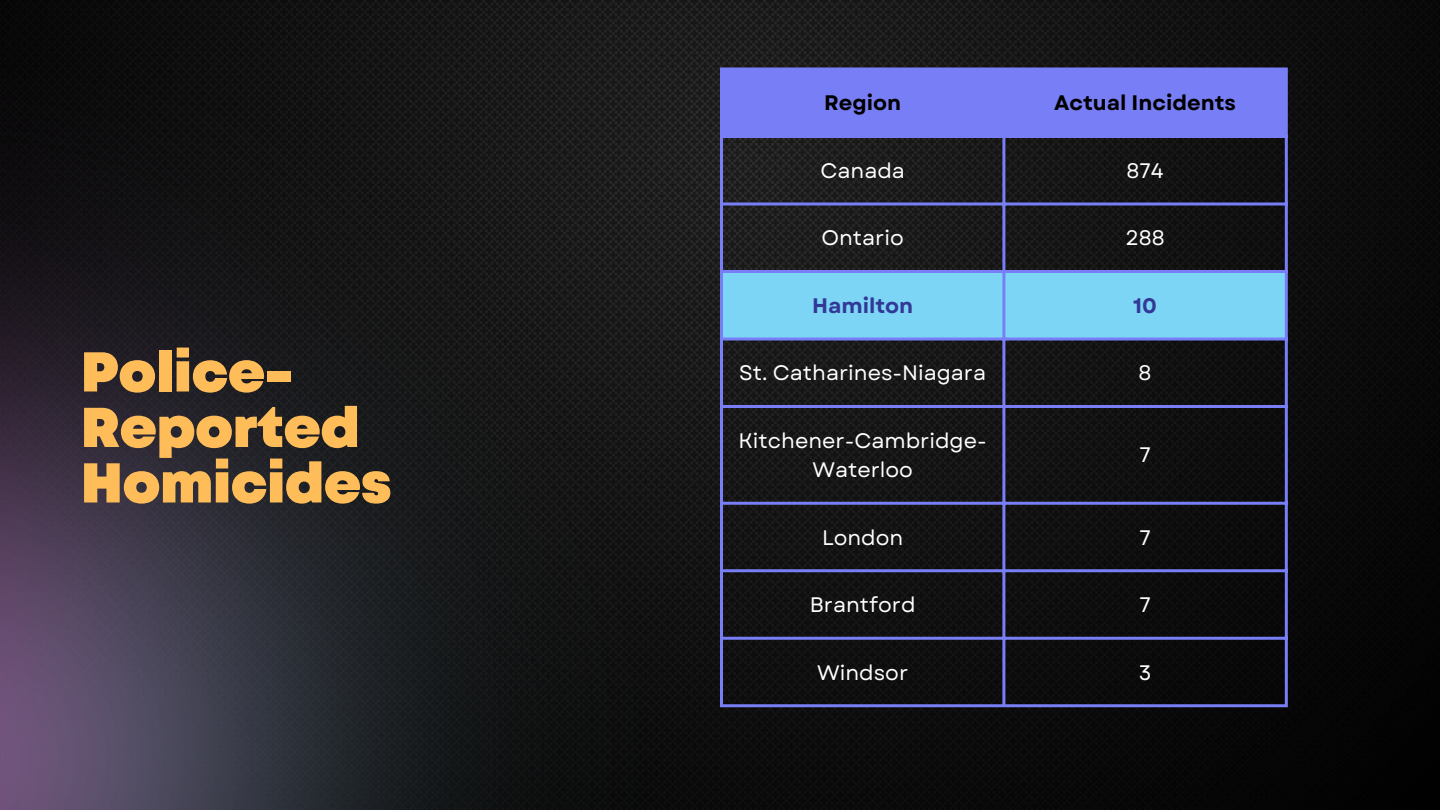
<style>
.page{position:relative;width:1440px;height:810px;background:#fff}
.page>*{position:absolute;margin:0;border:0;box-sizing:border-box;transform-origin:0 0}
.t1{font:900 56px/55.5px "Mont";color:#ffbd59}
.t2{font:21px/29.2px "Garet";color:#fff;text-align:center}
.t3{font:700 21px "Garet";color:#000}
.t4{font:700 21px "Garet";color:#313896}
</style>
<div class="page">
<img style="left:0;top:0;width:1440px;height:810px">
<img style="left:0;top:40px;width:647px;height:770px">
<div style="left:723px;top:70px;width:562px;height:65px;background:#787ff6"></div>
<div style="left:723px;top:273px;width:562px;height:65px;background:#7dd5f6"></div>
<hr style="left:720px;top:70px;width:3px;height:634px;background:#787ff6">
<hr style="left:1002px;top:70px;width:3px;height:634px;background:#787ff6">
<hr style="left:1285px;top:70px;width:3px;height:634px;background:#787ff6">
<hr style="left:720px;top:68px;width:568px;height:2px;background:#787ff6">
<hr style="left:720px;top:135px;width:568px;height:3px;background:#787ff6">
<svg style="left:723px;top:202px;width:562px;height:4px;background:#6065be"></svg>
<hr style="left:720px;top:270px;width:568px;height:3px;background:#787ff6">
<hr style="left:720px;top:338px;width:568px;height:2px;background:#787ff6">
<hr style="left:720px;top:405px;width:568px;height:3px;background:#787ff6">
<hr style="left:720px;top:502px;width:568px;height:3px;background:#787ff6">
<hr style="left:720px;top:569px;width:568px;height:3px;background:#787ff6">
<hr style="left:720px;top:637px;width:568px;height:3px;background:#787ff6">
<hr style="left:720px;top:704px;width:568px;height:3px;background:#787ff6">
<p class="t1" style="left:81px;top:348px;width:312px">Police-<br>Reported<br>Homicides</p>
<p class="t3" style="left:824px;top:88px;width:79px">Region</p>
<p class="t3" style="left:1054px;top:88px;width:183px">Actual Incidents</p>
<p class="t2" style="left:820px;top:156px;width:86px">Canada</p>
<p class="t2" style="left:1127px;top:156px;width:39px">874</p>
<p class="t2" style="left:822px;top:223px;width:84px">Ontario</p>
<p class="t2" style="left:1125px;top:223px;width:41px">288</p>
<p class="t4" style="left:812px;top:290px;width:103px">Hamilton</p>
<p class="t4" style="left:1133px;top:290px;width:25px">10</p>
<p class="t2" style="left:739px;top:358px;width:248px">St. Catharines-Niagara</p>
<p class="t2" style="left:1139px;top:358px;width:14px">8</p>
<p class="t2" style="left:739px;top:426px;width:250px">Kitchener-Cambridge-<br>Waterloo</p>
<p class="t2" style="left:1139px;top:440px;width:13px">7</p>
<p class="t2" style="left:822px;top:523px;width:83px">London</p>
<p class="t2" style="left:1139px;top:523px;width:13px">7</p>
<p class="t2" style="left:810px;top:590px;width:107px">Brantford</p>
<p class="t2" style="left:1139px;top:590px;width:13px">7</p>
<p class="t2" style="left:817px;top:658px;width:92px">Windsor</p>
<p class="t2" style="left:1139px;top:658px;width:14px">3</p>
</div>
